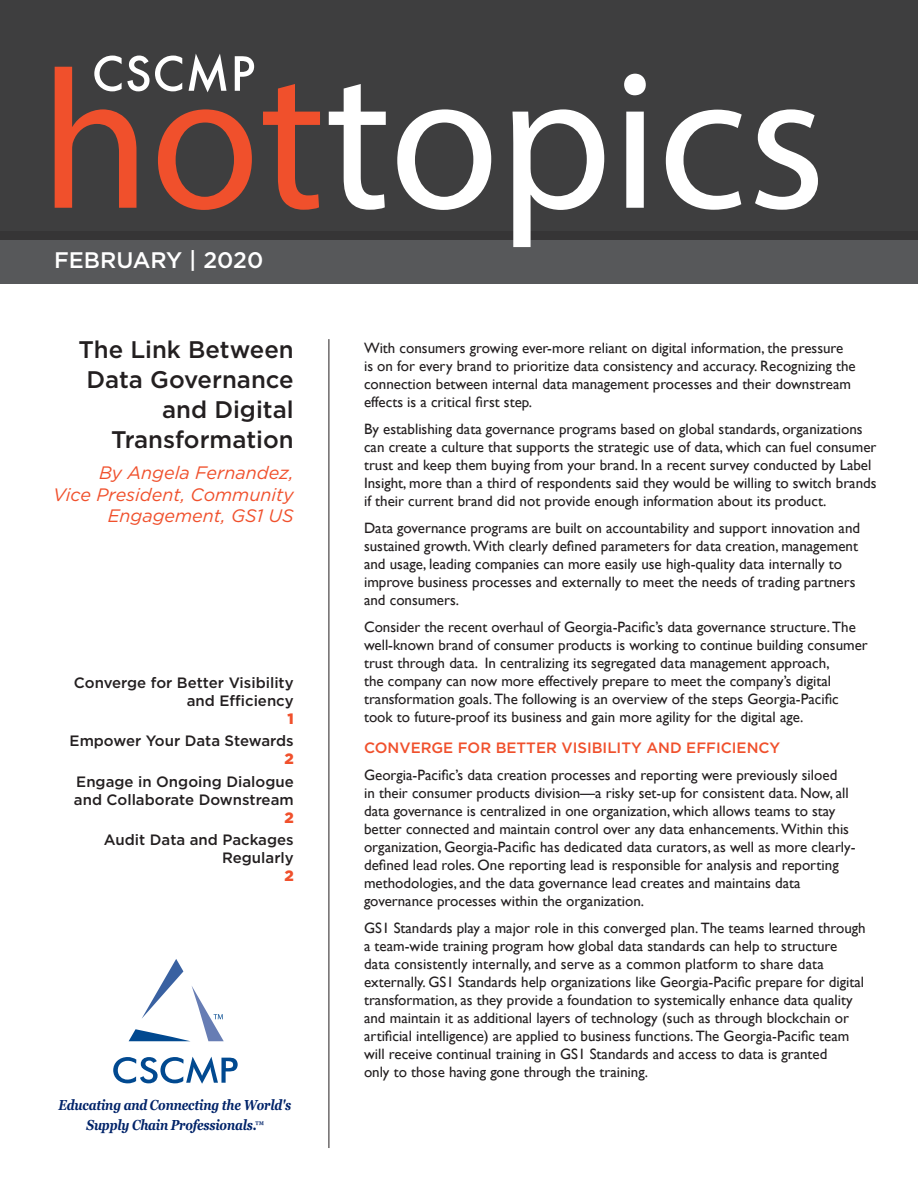
<style>
.page{position:relative;width:918px;height:1188px;background:#fff}
.page>*{position:absolute;margin:0;border:0;box-sizing:border-box;transform-origin:0 0}
.t1{font:500 24px/30px "Gotham";color:#231f20;text-align:right}
.t2{font:500 22.5px "Gotham";color:#fff}
.t3{font:italic 18px/21.6px "Gotham";color:#f0502c;text-align:right}
.norm_paragraph{font:15px/18px "Gill Sans";color:#231f20}
.table_of_contents{font:500 15px/18px "Gotham";color:#231f20;text-align:right}
.norm_paragraph-2{font:500 15px "Gotham";color:#f0502c}
.t4{font:italic 700 14.4px/20.2px "Georgia";letter-spacing:-.015em;color:#002369;text-align:center;scale:.83 1}
.s1{font-weight:900;color:#f0502c}
.s2{font-size:10.95px}
</style>
<div class="page">
<div style="left:0;top:0;width:918px;height:266px;background:#3e3e3f"></div>
<div style="left:0;top:240px;width:918px;height:44px;background:#57585a"></div>
<div style="left:0;top:231px;width:918px;height:9px;background:#363536"></div>
<hr style="left:329px;top:339px;width:1px;height:809px;background:#231f20">
<svg style="left:263px;top:84px;width:57px;height:126px"></svg>
<svg style="left:329px;top:84px;width:57px;height:126px"></svg>
<svg style="left:397px;top:109px;width:94px;height:101px"></svg>
<svg style="left:513px;top:109px;width:91px;height:138px"></svg>
<svg style="left:624px;top:74px;width:22px;height:134px"></svg>
<svg style="left:666px;top:110px;width:76px;height:100px"></svg>
<svg style="left:755px;top:109px;width:63px;height:101px"></svg>
<svg style="left:55px;top:54px;width:199px;height:156px"></svg>
<svg style="left:113px;top:1057px;width:125px;height:27px"></svg>
<svg style="left:129px;top:959px;width:95px;height:82px"></svg>
<p class="t2" style="left:54px;top:245px;width:211px">FEBRUARY | 2020</p>
<p class="t1" style="left:78px;top:335px;width:217px">The Link Between<br>Data Governance and Digital<br>Transformation</p>
<p class="t3" style="left:53px;top:461px;width:242px">By Angela Fernandez,<br>Vice President, Community<br>Engagement, GS1 US</p>
<p class="table_of_contents" style="left:74px;top:674px;width:221px">Converge for Better Visibility and Efficiency<br><span class="s1">1</span></p>
<p class="table_of_contents" style="left:70px;top:732px;width:226px">Empower Your Data Stewards<br><span class="s1">2</span></p>
<p class="table_of_contents" style="left:74px;top:772px;width:221px">Engage in Ongoing Dialogue and Collaborate Downstream<br><span class="s1">2</span></p>
<p class="table_of_contents" style="left:104px;top:831px;width:191px">Audit Data and Packages<br>Regularly<br><span class="s1">2</span></p>
<p class="t4" style="left:58px;top:1095px;width:282px">Educating and Connecting the World's<br>Supply Chain Professionals.<span class="s2">™</span></p>
<p class="norm_paragraph" style="left:364px;top:338px;width:493px">With consumers growing ever-more reliant on digital information, the pressure is on for every brand to prioritize data consistency and accuracy. Recognizing the connection between internal data management processes and their downstream effects is a critical first step.</p>
<p class="norm_paragraph" style="left:364px;top:419px;width:514px">By establishing data governance programs based on global standards, organizations can create a culture that supports the strategic use of data, which can fuel consumer trust and keep them buying from your brand. In a recent survey conducted by Label Insight, more than a third of respondents said they would be willing to switch brands if their current brand did not provide enough information about its product.</p>
<p class="norm_paragraph" style="left:364px;top:518px;width:498px">Data governance programs are built on accountability and support innovation and sustained growth. With clearly defined parameters for data creation, management and usage, leading companies can more easily use high-quality data internally to improve business processes and externally to meet the needs of trading partners and consumers.</p>
<p class="norm_paragraph" style="left:364px;top:617px;width:505px">Consider the recent overhaul of Georgia-Pacific’s data governance structure. The well-known brand of consumer products is working to continue building consumer trust through data. In centralizing its segregated data management approach,<br>the company can now more effectively prepare to meet the company’s digital transformation goals. The following is an overview of the steps Georgia-Pacific took to future-proof its business and gain more agility for the digital age.</p>
<p class="norm_paragraph-2" style="left:364px;top:738px;width:418px">CONVERGE FOR BETTER VISIBILITY AND EFFICIENCY</p>
<p class="norm_paragraph" style="left:364px;top:766px;width:493px">Georgia-Pacific’s data creation processes and reporting were previously siloed<br>in their consumer products division—a risky set-up for consistent data. Now, all data governance is centralized in one organization, which allows teams to stay better connected and maintain control over any data enhancements. Within this organization, Georgia-Pacific has dedicated data curators, as well as more clearly&shy;defined lead roles. One reporting lead is responsible for analysis and reporting methodologies, and the data governance lead creates and maintains data governance processes within the organization.</p>
<p class="norm_paragraph" style="left:364px;top:919px;width:503px">GS1 Standards play a major role in this converged plan. The teams learned through a team-wide training program how global data standards can help to structure data consistently internally, and serve as a common platform to share data externally. GS1 Standards help organizations like Georgia-Pacific prepare for digital transformation, as they provide a foundation to systemically enhance data quality and maintain it as additional layers of technology (such as through blockchain or artificial intelligence) are applied to business functions. The Georgia-Pacific team will receive continual training in GS1 Standards and access to data is granted<br>only to those having gone through the training.</p>
</div>
